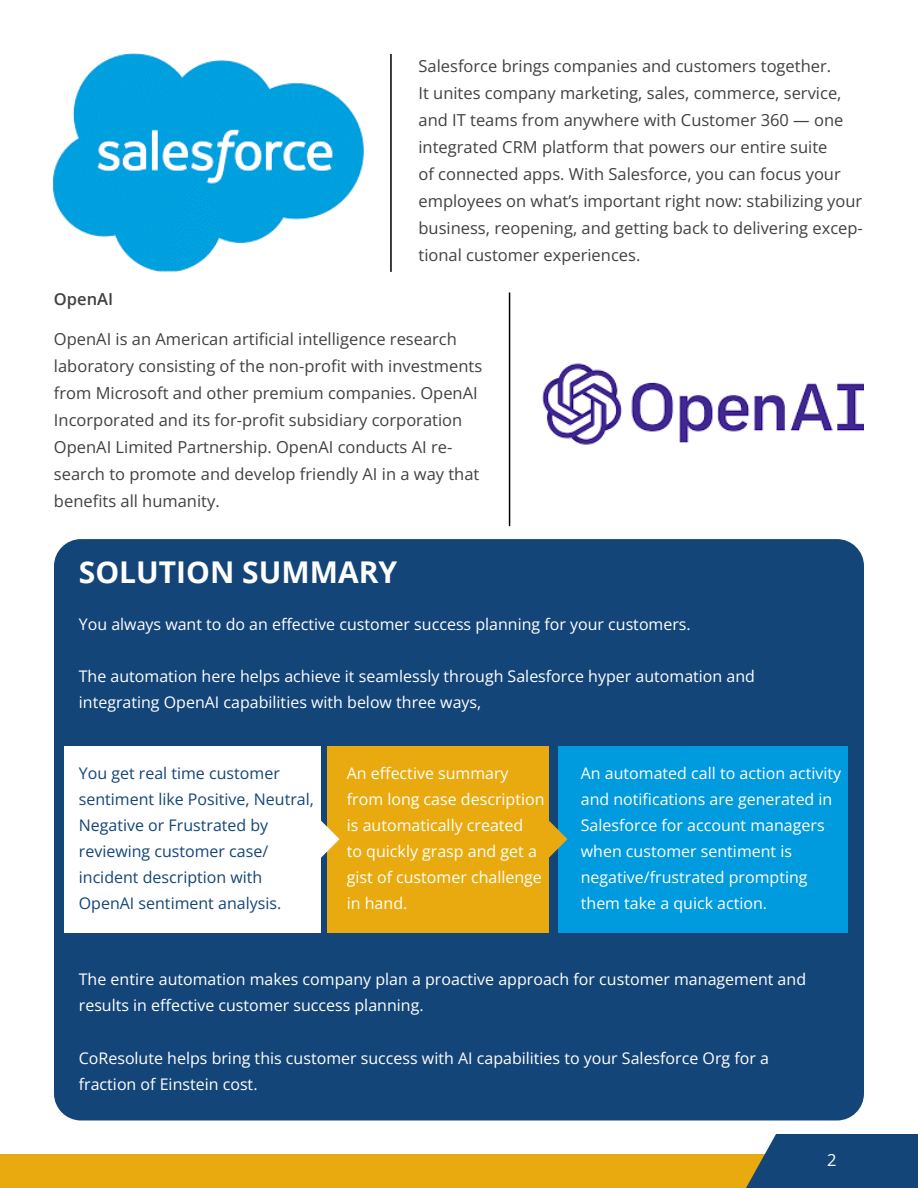
<style>
.page{position:relative;width:918px;height:1188px;background:#fff}
.page>*{position:absolute;margin:0;border:0;box-sizing:border-box;transform-origin:0 0}
.t1{font:700 30px "Open Sans";color:#fff}
.t2{font:16.5px/27px "Open Sans";color:#414042}
.t3{font:600 16.5px "Open Sans";color:#414042}
.t4{font:16.5px "Open Sans";color:#fff}
.t5{font:16.05px/26.1px "Open Sans";color:#fff}
.t6{font:16.05px/26.1px "Open Sans";color:#144579}
</style>
<div class="page">
<div style="left:54px;top:539px;width:810px;height:581px;background:#144579;border-radius:27px"></div>
<div style="left:65px;top:746px;width:256px;height:186px;background:#fff"></div>
<div style="left:327px;top:746px;width:222px;height:186px;background:#e9aa0f"></div>
<div style="left:558px;top:746px;width:290px;height:186px;background:#009ade"></div>
<img style="left:54px;top:54px;width:310px;height:218px">
<img style="left:542px;top:363px;width:322px;height:82px">
<hr style="left:390px;top:54px;width:2px;height:218px;background:#000">
<hr style="left:509px;top:292px;width:1px;height:234px;background:#000">
<div style="left:0;top:1154px;width:918px;height:34px;background:#e9aa0f"></div>
<svg style="left:746px;top:1134px;width:172px;height:54px;background:#28527c"></svg>
<svg style="left:321px;top:820px;width:19px;height:38px"></svg>
<svg style="left:549px;top:821px;width:18px;height:37px"></svg>
<p class="t2" style="left:418px;top:52px;width:446px">Salesforce brings companies and customers together.<br>It unites company marketing, sales, commerce, service, and IT teams from anywhere with Customer 360 — one integrated CRM platform that powers our entire suite<br>of connected apps. With Salesforce, you can focus your employees on what’s important right now: stabilizing your business, reopening, and getting back to delivering excep&shy;tional customer experiences.</p>
<p class="t3" style="left:54px;top:288px;width:61px">OpenAI</p>
<p class="t2" style="left:54px;top:325px;width:430px">OpenAI is an American artificial intelligence research laboratory consisting of the non-profit with investments from Microsoft and other premium companies. OpenAI Incorporated and its for-profit subsidiary corporation OpenAI Limited Partnership. OpenAI conducts AI re&shy;search to promote and develop friendly AI in a way that benefits all humanity.</p>
<h1 class="t1" style="left:79px;top:551px;width:320px">SOLUTION SUMMARY</h1>
<p class="t5" style="left:79px;top:611px;width:613px">You always want to do an effective customer success planning for your customers.</p>
<p class="t5" style="left:79px;top:663px;width:678px">The automation here helps achieve it seamlessly through Salesforce hyper automation and integrating OpenAI capabilities with below three ways,</p>
<p class="t6" style="left:79px;top:759px;width:237px">You get real time customer sentiment like Positive, Neutral,<br>Negative or Frustrated by reviewing customer case/ incident description with<br>OpenAI sentiment analysis.</p>
<p class="t5" style="left:347px;top:759px;width:199px">An effective summary from long case description is automatically created<br>to quickly grasp and get a gist of customer challenge in hand.</p>
<p class="t5" style="left:581px;top:759px;width:262px">An automated call to action activity and notifications are generated in<br>Salesforce for account managers when customer sentiment is negative/frustrated prompting them take a quick action.</p>
<p class="t5" style="left:79px;top:966px;width:729px">The entire automation makes company plan a proactive approach for customer management and results in effective customer success planning.</p>
<p class="t5" style="left:79px;top:1044px;width:692px">CoResolute helps bring this customer success with AI capabilities to your Salesforce Org for a fraction of Einstein cost.</p>
<p class="t4" style="left:827px;top:1149px;width:11px">2</p>
</div>
